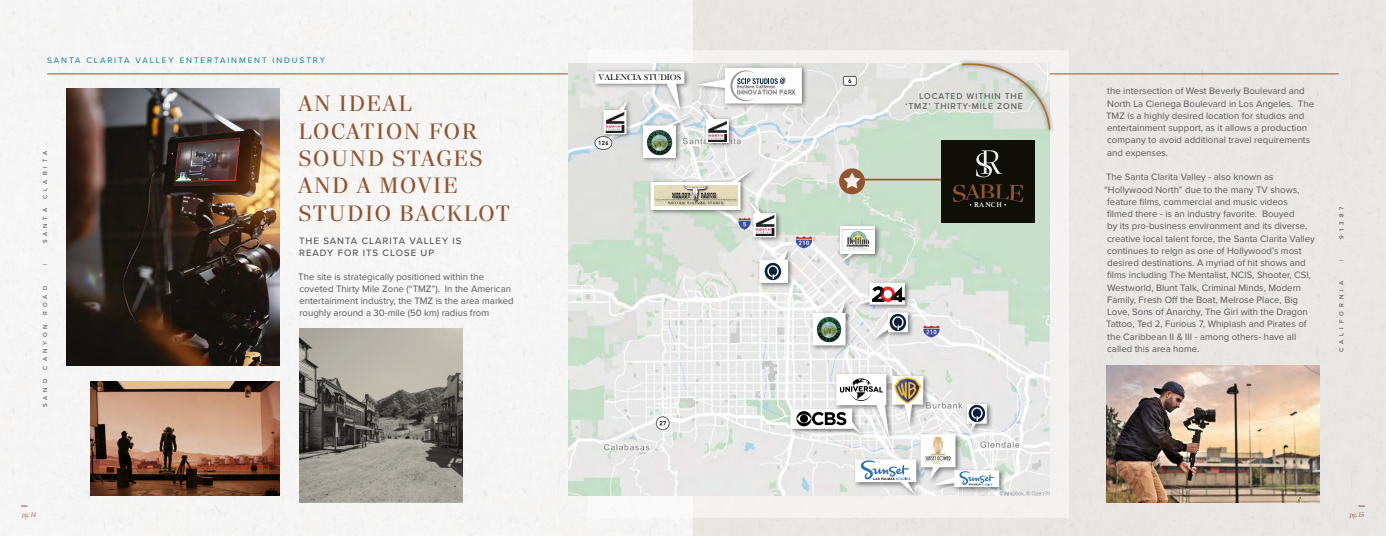
<style>
.page{position:relative;width:1386px;height:536px;background:#fff}
.page>*{position:absolute;margin:0;border:0;box-sizing:border-box;transform-origin:0 0}
.t1{font:22.75px/27.3px "Richmond Display";letter-spacing:.1em;color:#925530}
.t2{font:9.62px/12.2px "Proxima Nova";color:#58595b}
.t3{font:500 9.62px/11.5px "Proxima Nova";letter-spacing:.1em;color:#58595b}
.t4{font:500 8.75px/10.5px "Proxima Nova";letter-spacing:.1em;color:#58595b;text-align:right}
.t5{font:8.49px "Bask Old Face";color:#000}
.t6{font:8.31px "Proxima Nova";letter-spacing:.225em;color:#088194}
.t7{font:700 7.26px "Athelas";letter-spacing:.07em;color:#f1f0ed}
.t8{font:italic 300 7px "Richmond Display";color:#925530}
.t9{font:500 6.12px "Proxima Nova";letter-spacing:.65em;color:#58595b}
</style>
<div class="page">
<div style="left:0;top:0;width:693px;height:536px;background:#f6f6f6"></div>
<div style="left:693px;top:0;width:693px;height:536px;background:#e9e7e4"></div>
<img style="left:1107px;top:365px;width:212px;height:137px">
<img style="left:67px;top:89px;width:212px;height:276px">
<img style="left:91px;top:381px;width:188px;height:114px">
<div style="left:588px;top:50px;width:480px;height:467px;background:#f3f2f1"></div>
<hr style="left:47px;top:74px;width:1292px;height:1px;background:#925530">
<img style="left:568px;top:63px;width:481px;height:432px">
<img style="left:590px;top:63px;width:417px;height:432px">
<svg style="left:858px;top:282px;width:47px;height:22px"></svg>
<svg style="left:841px;top:254px;width:17px;height:8px"></svg>
<svg style="left:841px;top:226px;width:34px;height:28px"></svg>
<svg style="left:873px;top:312px;width:35px;height:27px"></svg>
<svg style="left:813px;top:299px;width:33px;height:46px"></svg>
<svg style="left:651px;top:168px;width:125px;height:69px"></svg>
<svg style="left:759px;top:250px;width:29px;height:33px"></svg>
<img style="left:654px;top:185px;width:83px;height:21px">
<img style="left:842px;top:230px;width:32px;height:20px">
<img style="left:755px;top:215px;width:19px;height:21px">
<svg style="left:595px;top:68px;width:207px;height:90px"></svg>
<img style="left:889px;top:313px;width:18px;height:18px">
<img style="left:764px;top:262px;width:18px;height:18px">
<svg style="left:791px;top:374px;width:208px;height:120px"></svg>
<img style="left:872px;top:286px;width:32px;height:15px">
<img style="left:816px;top:316px;width:26px;height:26px">
<img style="left:646px;top:129px;width:26px;height:26px">
<img style="left:841px;top:169px;width:25px;height:24px">
<hr style="left:856px;top:179px;width:86px;height:1px;background:#925530">
<div style="left:942px;top:140px;width:93px;height:82px;background:#151209"></div>
<svg style="left:976px;top:150px;width:26px;height:27px"></svg>
<svg style="left:953px;top:184px;width:70px;height:22px"></svg>
<div style="left:839px;top:168px;width:26px;height:26px;background:#925530;border-radius:50%"></div>
<svg style="left:844px;top:172px;width:16px;height:16px"></svg>
<svg style="left:299px;top:328px;width:163px;height:174px;background:#8c8a81"></svg>
<div style="left:958px;top:59px;width:97px;height:75px;background:#000;opacity:.55"></div>
<svg style="left:960px;top:61px;width:92px;height:70px"></svg>
<p class="t6" style="left:47px;top:54px;width:279px">SANTA CLARITA VALLEY ENTERTAINMENT INDUSTRY</p>
<h1 class="t1" style="left:299px;top:90px;width:213px">AN IDEAL<br>LOCATION FOR<br>SOUND STAGES<br>AND A MOVIE<br>STUDIO BACKLOT</h1>
<p class="t3" style="left:299px;top:235px;width:164px">THE SANTA CLARITA VALLEY IS<br>READY FOR ITS CLOSE UP</p>
<p class="t9" style="left:41px;top:199px;width:49px;rotate:-90deg">CLARITA</p>
<p class="t9" style="left:41px;top:243px;width:37px;rotate:-90deg">SANTA</p>
<p class="t9" style="left:41px;top:265px;width:3px;rotate:-90deg">|</p>
<p class="t9" style="left:41px;top:314px;width:30px;rotate:-90deg">ROAD</p>
<p class="t9" style="left:41px;top:369px;width:47px;rotate:-90deg">CANYON</p>
<p class="t9" style="left:41px;top:407px;width:30px;rotate:-90deg">SAND</p>
<p class="t2" style="left:298px;top:270px;width:217px">The site is strategically positioned within the coveted Thirty Mile Zone (“TMZ”). In the American entertainment industry, the TMZ is the area marked roughly around a 30-mile (50 km) radius from</p>
<p class="t5" style="left:599px;top:72px;width:84px">VALENCIA STUDIOS</p>
<p class="t4" style="left:905px;top:90px;width:119px">LOCATED WITHIN THE ‘TMZ’ THIRTY-MILE ZONE</p>
<p class="t7" style="left:974px;top:198px;width:29px">RANCH</p>
<p class="t2" style="left:1106px;top:85px;width:210px">the intersection of West Beverly Boulevard and North La Cienega Boulevard in Los Angeles. The TMZ is a highly desired location for studios and entertainment support, as it allows a production company to avoid additional travel requirements and expenses.</p>
<p class="t2" style="left:1106px;top:170px;width:169px">The Santa Clarita Valley - also known as</p>
<p class="t2" style="left:1104px;top:183px;width:197px">“Hollywood North” due to the many TV shows,</p>
<p class="t2" style="left:1107px;top:195px;width:182px">feature films, commercial and music videos</p>
<p class="t2" style="left:1107px;top:207px;width:189px">filmed there - is an industry favorite. Bouyed</p>
<p class="t2" style="left:1107px;top:219px;width:202px">by its pro-business environment and its diverse,</p>
<p class="t2" style="left:1107px;top:232px;width:209px">creative local talent force, the Santa Clarita Valley</p>
<p class="t2" style="left:1107px;top:244px;width:196px">continues to reign as one of Hollywood’s most</p>
<p class="t2" style="left:1107px;top:256px;width:200px">desired destinations. A myriad of hit shows and</p>
<p class="t2" style="left:1107px;top:268px;width:205px">films including The Mentalist, NCIS, Shooter, CSI,</p>
<p class="t2" style="left:1107px;top:281px;width:196px">Westworld, Blunt Talk, Criminal Minds, Modern</p>
<p class="t2" style="left:1107px;top:293px;width:192px">Family, Fresh Off the Boat, Melrose Place, Big</p>
<p class="t2" style="left:1107px;top:305px;width:202px">Love, Sons of Anarchy, The Girl with the Dragon</p>
<p class="t2" style="left:1106px;top:317px;width:202px">Tattoo, Ted 2, Furious 7, Whiplash and Pirates of</p>
<p class="t2" style="left:1107px;top:330px;width:190px">the Caribbean II &amp; III - among others- have all</p>
<p class="t2" style="left:1107px;top:342px;width:94px">called this area home.</p>
<p class="t9" style="left:1337px;top:238px;width:34px;rotate:-90deg">91387</p>
<p class="t9" style="left:1337px;top:352px;width:72px;rotate:-90deg">CALIFORNIA</p>
<p class="t8" style="left:22px;top:510px;width:16px">pg. 14</p>
<p class="t8" style="left:1350px;top:510px;width:16px">pg. 15</p>
</div>
